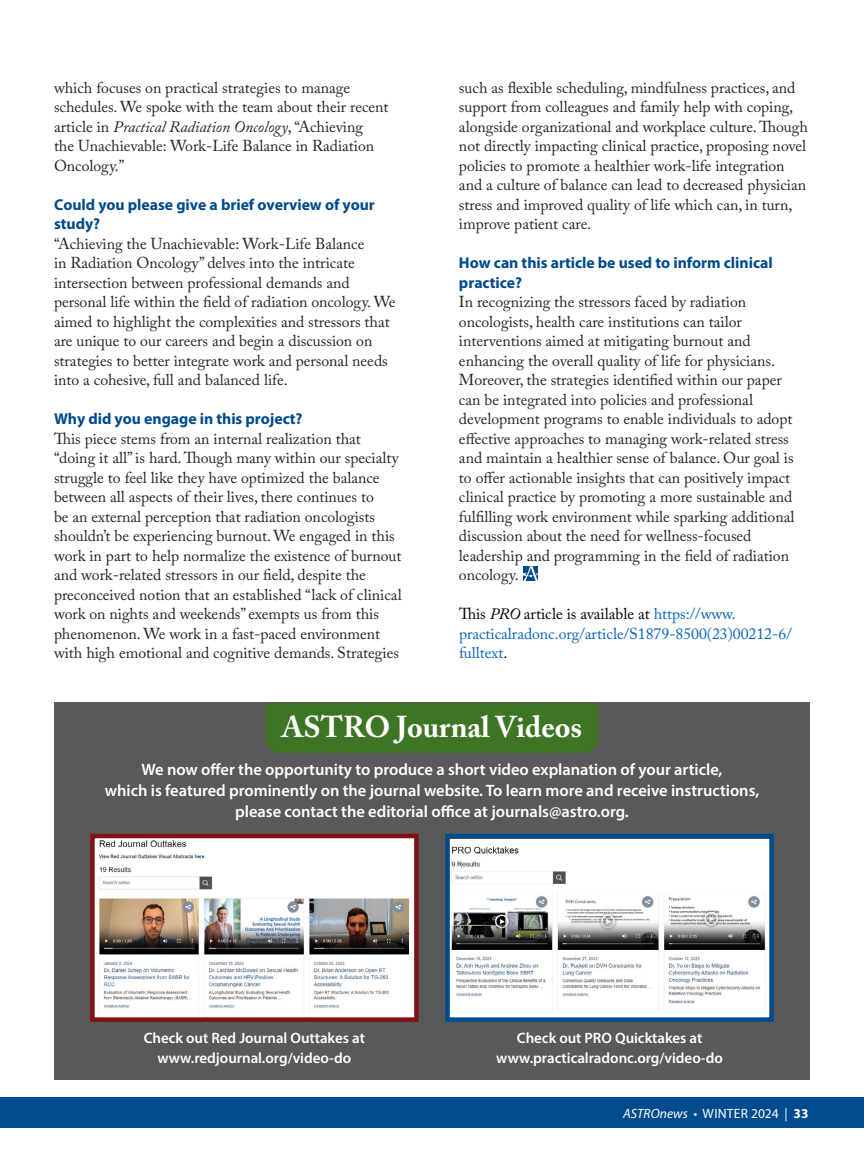
<style>
.page{position:relative;width:864px;height:1161px;background:#fff}
.page>*{position:absolute;margin:0;border:0;box-sizing:border-box;transform-origin:0 0}
.t1{font:700 30px "Adobe Caslon Pro";color:#fff}
.t2{font:600 16.5px/21px "Myriad Pro";color:#fff;text-align:center}
.t3{font:15.75px/19.5px "Adobe Caslon Pro";color:#242424}
.t4{font:700 15.75px/19.5px "Myriad Pro";color:#004b8d}
.t5{font:15.75px/19.5px "Adobe Caslon Pro";color:#0563c1}
.t6{font:600 15px/19.5px "Myriad Pro";color:#fff;text-align:center}
.t7{font:13.5px "Myriad Pro";letter-spacing:.02em;color:#fff}
.s1{font-style:italic}
.s2{color:#000}
.s3{font-style:italic;color:#000}
.s4{font-weight:700}
</style>
<div class="page">
<div style="left:0;top:1098px;width:864px;height:30px;background:#004b8d"></div>
<svg style="left:523px;top:566px;width:15px;height:15px"></svg>
<div style="left:54px;top:703px;width:756px;height:377px;background:#58595b"></div>
<img style="left:450px;top:839px;width:319px;height:178px">
<div style="left:445px;top:834px;width:329px;height:188px;border:4px solid #004b8d"></div>
<img style="left:95px;top:839px;width:319px;height:178px">
<div style="left:90px;top:834px;width:329px;height:188px;border:4px solid #801214"></div>
<div style="left:266px;top:703px;width:332px;height:50px;background:#3d7525"></div>
<p class="t3" style="left:54px;top:77px;width:336px">which focuses on practical strategies to manage schedules. We spoke with the team about their recent article in <span class="s1">Practical Radiation Oncology</span>, “Achieving<br>the Unachievable: Work-Life Balance in Radiation Oncology.”</p>
<p class="t4" style="left:54px;top:194px;width:322px">Could you please give a brief overview of your study?</p>
<p class="t3" style="left:54px;top:233px;width:343px">“Achieving the Unachievable: Work-Life Balance<br>in Radiation Oncology” delves into the intricate intersection between professional demands and personal life within the field of radiation oncology. We aimed to highlight the complexities and stressors that are unique to our careers and begin a discussion on strategies to better integrate work and personal needs into a cohesive, full and balanced life.</p>
<p class="t4" style="left:54px;top:409px;width:250px">Why did you engage in this project?</p>
<p class="t3" style="left:54px;top:428px;width:349px">This piece stems from an internal realization that “doing it all” is hard. Though many within our specialty struggle to feel like they have optimized the balance between all aspects of their lives, there continues to<br>be an external perception that radiation oncologists shouldn’t be experiencing burnout. We engaged in this work in part to help normalize the existence of burnout and work-related stressors in our field, despite the preconceived notion that an established “lack of clinical work on nights and weekends” exempts us from this phenomenon. We work in a fast-paced environment with high emotional and cognitive demands. Strategies</p>
<p class="t3" style="left:459px;top:77px;width:351px">such as flexible scheduling, mindfulness practices, and support from colleagues and family help with coping, alongside organizational and workplace culture. Though not directly impacting clinical practice, proposing novel policies to promote a healthier work-life integration and a culture of balance can lead to decreased physician stress and improved quality of life which can, in turn, improve patient care.</p>
<p class="t4" style="left:459px;top:252px;width:315px">How can this article be used to inform clinical practice?</p>
<p class="t3" style="left:459px;top:292px;width:337px">In recognizing the stressors faced by radiation oncologists, health care institutions can tailor interventions aimed at mitigating burnout and enhancing the overall quality of life for physicians.<br>Moreover, the strategies identified within our paper can be integrated into policies and professional development programs to enable individuals to adopt effective approaches to managing work-related stress and maintain a healthier sense of balance. Our goal is to offer actionable insights that can positively impact clinical practice by promoting a more sustainable and fulfilling work environment while sparking additional discussion about the need for wellness-focused leadership and programming in the field of radiation oncology.</p>
<p class="t5" style="left:459px;top:604px;width:334px"><span class="s2">This</span> <span class="s3">PRO</span> <span class="s2">article is available at</span> https://www. practicalradonc.org/article/S1879-8500(23)002 12-6/ fulltext<span class="s2">.</span></p>
<h1 class="t1" style="left:282px;top:709px;width:302px">ASTRO Journal Videos</h1>
<p class="t2" style="left:105px;top:759px;width:656px">We now offer the opportunity to produce a short video explanation of your article,<br>which is featured prominently on the journal website. To learn more and receive instructions, please contact the editorial office at journals@astro.org.</p>
<p class="t6" style="left:144px;top:1028px;width:223px">Check out Red Journal Outtakes at www.redjournal.org/video-do</p>
<p class="t6" style="left:496px;top:1028px;width:228px">Check out PRO Quicktakes at www.practicalradonc.org/video-do</p>
<p class="t7" style="left:623px;top:1105px;width:187px"><span class="s1">ASTROnews</span> • WINTER 2024 | <span class="s4">33</span></p>
</div>
